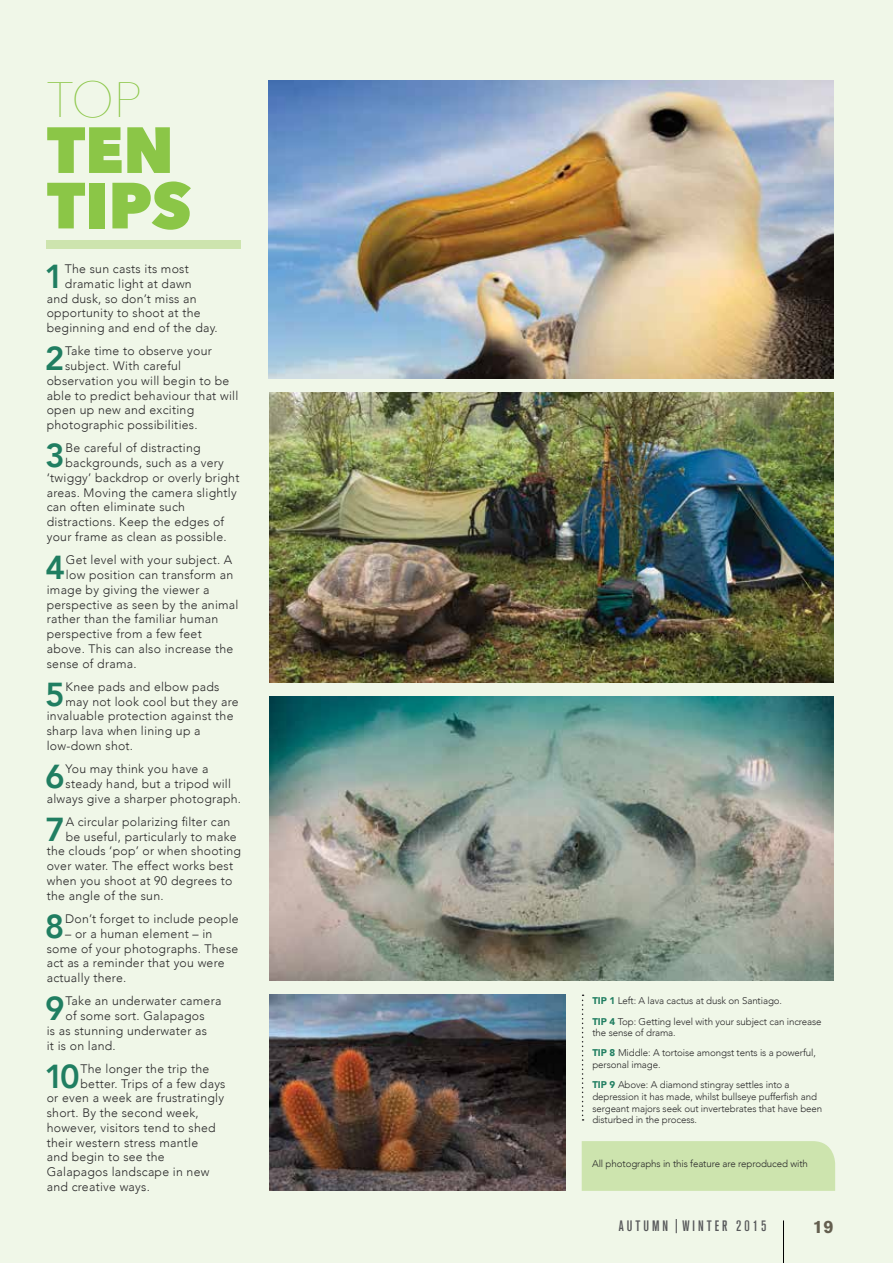
<style>
.page{position:relative;width:893px;height:1263px;background:#f0f7e8}
.page>*{position:absolute;margin:0;border:0;box-sizing:border-box;transform-origin:0 0}
.t1{font:800 64.5px/55.5px "Avenir Next";color:#8bc647}
.t2{font:200 49.5px "Avenir Next";color:#8bc647}
.t3{font:800 33.15px "Avenir";color:#207e61}
.t4{font:700 17.85px "Akzidenz Grotesk BQ";color:#645f4f}
.t5{font:500 condensed 15px "Akzidenz Grotesk BQ";letter-spacing:.2em;color:#58595b}
.t6{font:300 12.3px/14.7px "Avenir";letter-spacing:.02em;color:#292829}
.t7{font:300 9.75px/20.2px "Avenir";letter-spacing:-.01em;color:#292829}
.s1{font-weight:900;color:#207e61}
</style>
<div class="page">
<hr style="left:783px;top:1220px;width:1px;height:43px;background:#000">
<img style="left:269px;top:392px;width:564px;height:291px">
<img style="left:269px;top:697px;width:564px;height:283px">
<img style="left:268px;top:81px;width:565px;height:297px">
<img style="left:269px;top:994px;width:297px;height:197px">
<svg style="left:582px;top:994px;width:2px;height:127px"></svg>
<div style="left:47px;top:240px;width:194px;height:8px;background:#cde4ae"></div>
<div style="left:582px;top:1141px;width:253px;height:50px;background:#cde4ae"></div>
<h2 class="t2" style="left:47px;top:71px;width:97px">Top</h2>
<h1 class="t1" style="left:47px;top:122px;width:42px">TEN<br>TIPS</h1>
<h3 class="t3" style="left:45px;top:250px;width:21px">1</h3>
<p class="t6" style="left:65px;top:261px;width:125px">The sun casts its most</p>
<p class="t6" style="left:65px;top:276px;width:128px">dramatic light at dawn</p>
<p class="t6" style="left:47px;top:291px;width:151px">and dusk, so don’t miss an</p>
<p class="t6" style="left:47px;top:306px;width:155px">opportunity to shoot at the</p>
<p class="t6" style="left:47px;top:320px;width:173px">beginning and end of the day.</p>
<h3 class="t3" style="left:45px;top:333px;width:21px">2</h3>
<p class="t6" style="left:65px;top:344px;width:148px">Take time to observe your</p>
<p class="t6" style="left:65px;top:358px;width:118px">subject. With careful</p>
<p class="t6" style="left:47px;top:373px;width:184px">observation you will begin to be</p>
<p class="t6" style="left:47px;top:388px;width:193px">able to predict behaviour that will</p>
<p class="t6" style="left:47px;top:403px;width:149px">open up new and exciting</p>
<p class="t6" style="left:47px;top:418px;width:152px">photographic possibilities.</p>
<h3 class="t3" style="left:45px;top:430px;width:21px">3</h3>
<p class="t6" style="left:66px;top:441px;width:137px">Be careful of distracting</p>
<p class="t6" style="left:66px;top:456px;width:160px">backgrounds, such as a very</p>
<p class="t6" style="left:47px;top:470px;width:194px">‘twiggy’ backdrop or overly bright</p>
<p class="t6" style="left:47px;top:485px;width:191px">areas. Moving the camera slightly</p>
<p class="t6" style="left:47px;top:500px;width:140px">can often eliminate such</p>
<p class="t6" style="left:47px;top:515px;width:179px">distractions. Keep the edges of</p>
<p class="t6" style="left:47px;top:529px;width:181px">your frame as clean as possible.</p>
<h3 class="t3" style="left:46px;top:542px;width:21px">4</h3>
<p class="t6" style="left:66px;top:553px;width:168px">Get level with your subject. A</p>
<p class="t6" style="left:66px;top:567px;width:169px">low position can transform an</p>
<p class="t6" style="left:47px;top:582px;width:164px">image by giving the viewer a</p>
<p class="t6" style="left:47px;top:597px;width:193px">perspective as seen by the animal</p>
<p class="t6" style="left:47px;top:612px;width:173px">rather than the familiar human</p>
<p class="t6" style="left:47px;top:626px;width:156px">perspective from a few feet</p>
<p class="t6" style="left:47px;top:641px;width:188px">above. This can also increase the</p>
<p class="t6" style="left:47px;top:656px;width:91px">sense of drama.</p>
<h3 class="t3" style="left:45px;top:668px;width:21px">5</h3>
<p class="t6" style="left:66px;top:679px;width:155px">Knee pads and elbow pads</p>
<p class="t6" style="left:66px;top:694px;width:175px">may not look cool but they are</p>
<p class="t6" style="left:47px;top:709px;width:188px">invaluable protection against the</p>
<p class="t6" style="left:47px;top:723px;width:155px">sharp lava when lining up a</p>
<p class="t6" style="left:47px;top:738px;width:88px">low-down shot.</p>
<h3 class="t3" style="left:45px;top:750px;width:21px">6</h3>
<p class="t6" style="left:66px;top:761px;width:144px">You may think you have a</p>
<p class="t6" style="left:66px;top:776px;width:167px">steady hand, but a tripod will</p>
<p class="t6" style="left:47px;top:791px;width:196px">always give a sharper photograph.</p>
<h3 class="t3" style="left:45px;top:803px;width:21px">7</h3>
<p class="t6" style="left:66px;top:814px;width:166px">A circular polarizing filter can</p>
<p class="t6" style="left:66px;top:829px;width:172px">be useful, particularly to make</p>
<p class="t6" style="left:47px;top:844px;width:196px">the clouds ‘pop’ or when shooting</p>
<p class="t6" style="left:47px;top:859px;width:188px">over water. The effect works best</p>
<p class="t6" style="left:47px;top:873px;width:187px">when you shoot at 90 degrees to</p>
<p class="t6" style="left:47px;top:888px;width:118px">the angle of the sun.</p>
<h3 class="t3" style="left:45px;top:900px;width:21px">8</h3>
<p class="t6" style="left:65px;top:911px;width:175px">Don’t forget to include people</p>
<p class="t6" style="left:47px;top:926px;width:193px;text-indent:18px">– or a human element – in some of your photographs. These act as a reminder that you were actually there.</p>
<h3 class="t3" style="left:45px;top:983px;width:21px">9</h3>
<p class="t6" style="left:66px;top:994px;width:157px">Take an underwater camera</p>
<p class="t6" style="left:66px;top:1008px;width:141px">of some sort. Galapagos</p>
<p class="t6" style="left:47px;top:1023px;width:162px">is as stunning underwater as</p>
<p class="t6" style="left:47px;top:1038px;width:71px">it is on land.</p>
<h3 class="t3" style="left:45px;top:1050px;width:37px">10</h3>
<p class="t6" style="left:81px;top:1061px;width:130px">The longer the trip the</p>
<p class="t6" style="left:81px;top:1076px;width:146px">better. Trips of a few days</p>
<p class="t6" style="left:47px;top:1091px;width:179px">or even a week are frustratingly</p>
<p class="t6" style="left:47px;top:1105px;width:154px">short. By the second week,</p>
<p class="t6" style="left:47px;top:1120px;width:170px">however, visitors tend to shed</p>
<p class="t6" style="left:47px;top:1135px;width:153px">their western stress mantle</p>
<p class="t6" style="left:47px;top:1150px;width:119px">and begin to see the</p>
<p class="t6" style="left:47px;top:1164px;width:164px">Galapagos landscape in new</p>
<p class="t6" style="left:47px;top:1179px;width:105px">and creative ways.</p>
<p class="t7" style="left:592px;top:991px;width:231px"><span class="s1">TIP 1</span> Left: A lava cactus at dusk on Santiago.<br><span class="s1">TIP 4</span> Top: Getting level with your subject can increase</p>
<p class="t7" style="left:592px;top:1023px;width:225px">the sense of drama.<br><span class="s1">TIP 8</span> Middle: A tortoise amongst tents is a powerful,</p>
<p class="t7" style="left:592px;top:1055px;width:199px">personal image.<br><span class="s1">TIP 9</span> Above: A diamond stingray settles into a</p>
<p class="t7" style="left:592px;top:1091px;width:231px;line-height:11.7px">depression it has made, whilst bullseye pufferfish and sergeant majors seek out invertebrates that have been disturbed in the process.</p>
<p class="t7" style="left:592px;top:1154px;width:217px">All photographs in this feature are reproduced with</p>
<p class="t5" style="left:619px;top:1217px;width:149px">AUTUMN | WINTER 2015</p>
<h3 class="t4" style="left:813px;top:1216px;width:22px">19</h3>
</div>
